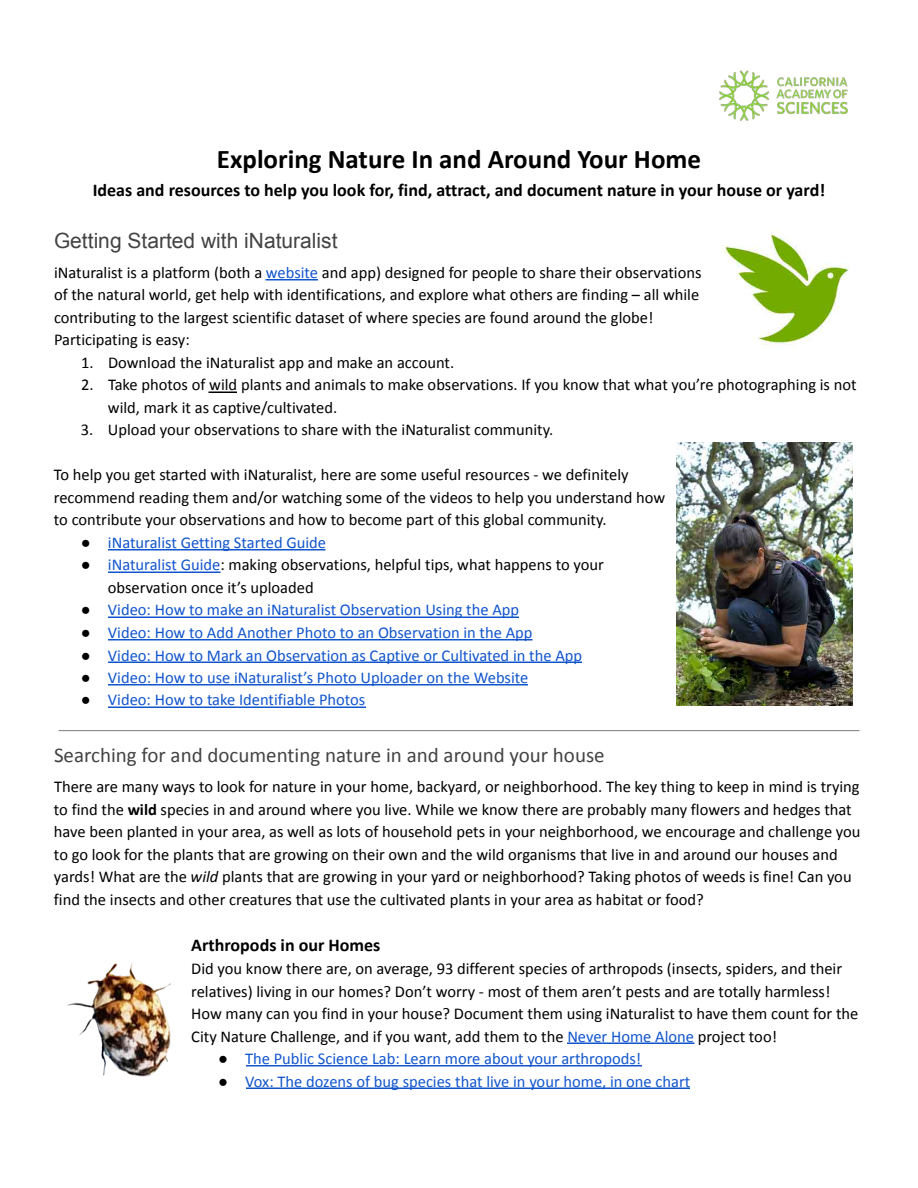
<style>
.page{position:relative;width:918px;height:1188px;background:#fff}
.page>*{position:absolute;margin:0;border:0;box-sizing:border-box;transform-origin:0 0}
.t1{font:700 27px "Calibri";color:#000}
.t2{font:21px "Calibri";color:#434343}
.t3{font:21px "Arial";color:#434343}
.t4{font:700 18px "Calibri";color:#000}
.t5{font:16.5px/22.5px "Calibri";color:#000}
.t6{font:16.5px "Calibri";color:#15c}
.s1{color:#15c}
.s2{font-family:"Arial";color:#000}
.s3{font-family:"Arial"}
.s4{font-weight:700}
.s5{font-style:italic}
</style>
<div class="page">
<hr style="left:58px;top:730px;width:802px;height:1px;background:#888">
<hr style="left:266px;top:279px;width:52px;height:1px;background:#15c">
<svg style="left:208px;top:392px;width:29px;height:1px"></svg>
<hr style="left:108px;top:549px;width:218px;height:1px;background:#15c">
<hr style="left:108px;top:572px;width:112px;height:1px;background:#15c">
<hr style="left:108px;top:616px;width:411px;height:2px;background:#15c">
<hr style="left:108px;top:639px;width:424px;height:1px;background:#15c">
<hr style="left:108px;top:662px;width:474px;height:1px;background:#15c">
<hr style="left:108px;top:684px;width:420px;height:2px;background:#15c">
<hr style="left:108px;top:706px;width:258px;height:2px;background:#15c">
<hr style="left:567px;top:1042px;width:127px;height:2px;background:#15c">
<hr style="left:246px;top:1065px;width:396px;height:1px;background:#15c">
<hr style="left:246px;top:1087px;width:444px;height:2px;background:#15c">
<img style="left:719px;top:70px;width:129px;height:51px">
<img style="left:724px;top:228px;width:125px;height:121px">
<img style="left:676px;top:442px;width:177px;height:263px">
<img style="left:67px;top:963px;width:104px;height:114px">
<h1 class="t1" style="left:217px;top:145px;width:486px">Exploring Nature In and Around Your Home</h1>
<p class="t4" style="left:93px;top:181px;width:734px">Ideas and resources to help you look for, find, attract, and document nature in your house or yard!</p>
<p class="t3" style="left:54px;top:227px;width:285px">Getting Started with iNaturalist</p>
<p class="t5" style="left:54px;top:261px;width:649px">iNaturalist is a platform (both a <span class="s1">website</span> and app) designed for people to share their observations of the natural world, get help with identifications, and explore what others are finding – all while contributing to the largest scientific dataset of where species are found around the globe!<br>Participating is easy:</p>
<p class="t5" style="left:81px;top:351px;width:375px">1. Download the iNaturalist app and make an account.</p>
<p class="t5" style="left:108px;top:374px;width:750px;text-indent:-27px">2. Take photos of wild plants and animals to make observations. If you know that what you’re photographing is not wild, mark it as captive/cultivated.</p>
<p class="t5" style="left:81px;top:419px;width:474px">3. Upload your observations to share with the iNaturalist community.</p>
<p class="t5" style="left:54px;top:464px;width:613px">To help you get started with iNaturalist, here are some useful resources - we definitely recommend reading them and/or watching some of the videos to help you understand how to contribute your observations and how to become part of this global community.</p>
<p class="t6" style="left:81px;top:534px;width:247px"><span class="s2">●</span> iNaturalist Getting Started Guide</p>
<p class="t5" style="left:108px;top:554px;width:497px;text-indent:-27px"><span class="s3">●</span> <span class="s1">iNaturalist Guide</span>: making observations, helpful tips, what happens to your observation once it’s uploaded</p>
<p class="t6" style="left:81px;top:602px;width:440px"><span class="s2">●</span> Video: How to make an iNaturalist Observation Using the App</p>
<p class="t6" style="left:81px;top:624px;width:453px"><span class="s2">●</span> Video: How to Add Another Photo to an Observation in the App</p>
<p class="t6" style="left:81px;top:647px;width:503px"><span class="s2">●</span> Video: How to Mark an Observation as Captive or Cultivated in the App</p>
<p class="t6" style="left:81px;top:669px;width:449px"><span class="s2">●</span> Video: How to use iNaturalist’s Photo Uploader on the Website</p>
<p class="t6" style="left:81px;top:691px;width:286px"><span class="s2">●</span> Video: How to take Identifiable Photos</p>
<p class="t2" style="left:54px;top:744px;width:552px">Searching for and documenting nature in and around your house</p>
<p class="t5" style="left:54px;top:775px;width:808px">There are many ways to look for nature in your home, backyard, or neighborhood. The key thing to keep in mind is trying to find the <span class="s4">wild</span> species in and around where you live. While we know there are probably many flowers and hedges that have been planted in your area, as well as lots of household pets in your neighborhood, we encourage and challenge you to go look for the plants that are growing on their own and the wild organisms that live in and around our houses and yards! What are the <span class="s5">wild</span> plants that are growing in your yard or neighborhood? Taking photos of weeds is fine! Can you find the insects and other creatures that use the cultivated plants in your area as habitat or food?</p>
<p class="t4" style="left:191px;top:936px;width:191px">Arthropods in our Homes</p>
<p class="t5" style="left:191px;top:958px;width:669px">Did you know there are, on average, 93 different species of arthropods (insects, spiders, and their relatives) living in our homes? Don’t worry - most of them aren’t pests and are totally harmless!<br>How many can you find in your house? Document them using iNaturalist to have them count for the City Nature Challenge, and if you want, add them to the <span class="s1">Never Home Alone</span> project too!</p>
<p class="t6" style="left:218px;top:1050px;width:425px"><span class="s2">●</span> The Public Science Lab: Learn more about your arthropods!</p>
<p class="t6" style="left:218px;top:1073px;width:474px"><span class="s2">●</span> Vox: The dozens of bug species that live in your home, in one chart</p>
</div>
